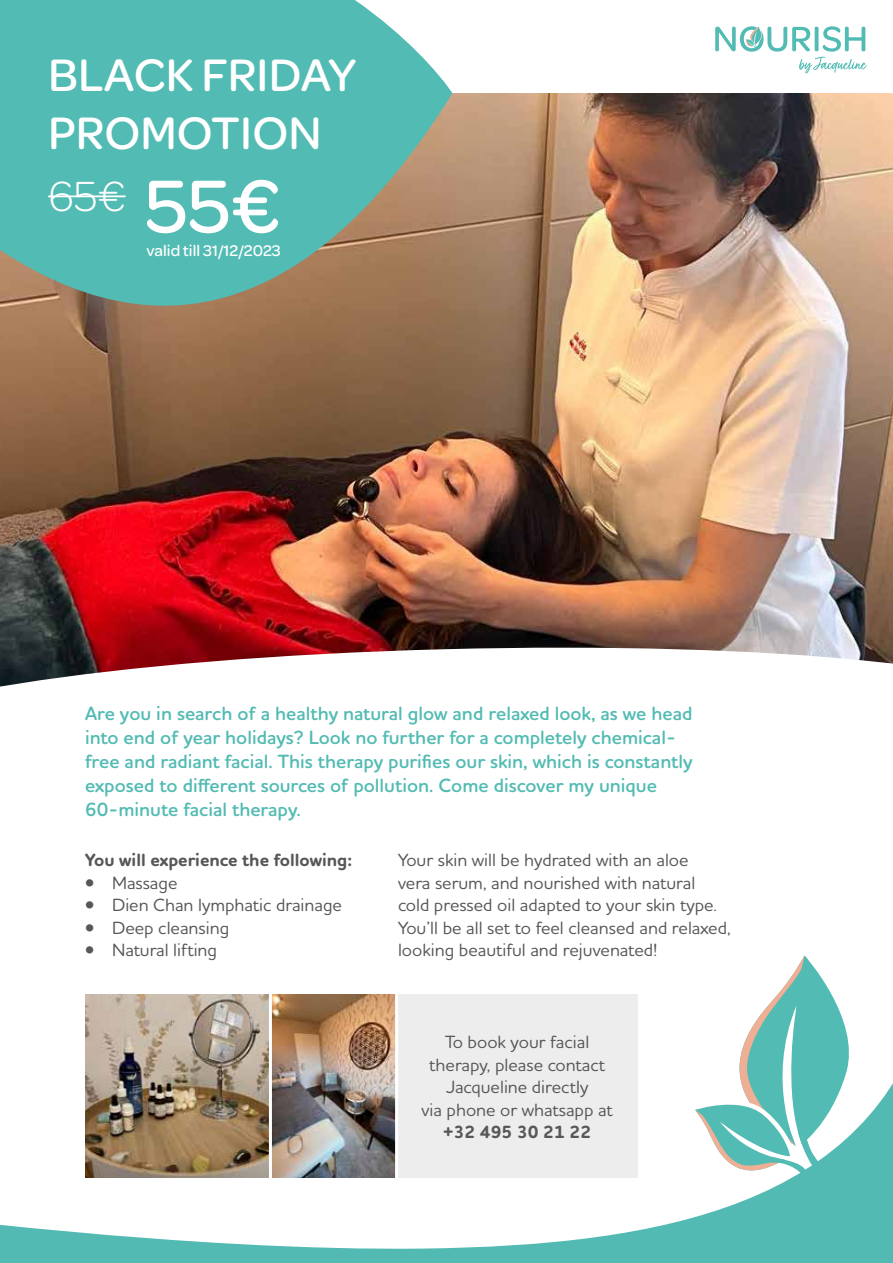
<style>
.page{position:relative;width:893px;height:1263px;background:#fff}
.page>*{position:absolute;margin:0;border:0;box-sizing:border-box;transform-origin:0 0}
.t1{font:500 48.6px/58.2px "Omnes";color:#fff}
.t2{font:300 45px "Omnes";color:#fff}
.t3{font:600 19.5px/24px "Houschka Rounded";color:#52bbb3}
.t4{font:500 18px/22.5px "Houschka Rounded";color:#575756}
.t5{font:700 18px "Houschka Rounded";color:#575756}
.t6{font:500 16.35px "Omnes";color:#fff}
.s1{font-weight:500;font-size:79.65px}
</style>
<div class="page">
<img style="left:0;top:93px;width:893px;height:547px">
<svg style="left:0;top:640px;width:893px;height:47px"></svg>
<svg style="left:0;top:0;width:452px;height:472px;background:#729785"></svg>
<hr style="left:48px;top:195px;width:78px;height:2px;background:#fff">
<svg style="left:715px;top:26px;width:152px;height:47px"></svg>
<svg style="left:0;top:955px;width:893px;height:308px"></svg>
<div style="left:397px;top:995px;width:241px;height:183px;background:#ededed"></div>
<img style="left:85px;top:995px;width:310px;height:183px">
<hr style="left:269px;top:992px;width:3px;height:196px;background:#fff">
<hr style="left:395px;top:992px;width:3px;height:196px;background:#fff">
<h1 class="t1" style="left:48px;top:42px;width:309px">BLACK FRIDAY<br>PROMOTION</h1>
<h2 class="t2" style="left:48px;top:167px;width:234px">65€ <span class="s1">55€</span></h2>
<p class="t6" style="left:147px;top:239px;width:136px">valid till 31/12/2023</p>
<p class="t3" style="left:85px;top:701px;width:609px">Are you in search of a healthy natural glow and relaxed look, as we head into end of year holidays? Look no further for a completely chemical&shy;free and radiant facial. This therapy purifies our skin, which is constantly exposed to different sources of pollution. Come discover my unique 60-minute facial therapy.</p>
<p class="t5" style="left:85px;top:848px;width:269px">You will experience the following:</p>
<p class="t4" style="left:85px;top:871px;width:94px">• Massage</p>
<p class="t4" style="left:85px;top:893px;width:258px">• Dien Chan lymphatic drainage</p>
<p class="t4" style="left:85px;top:916px;width:146px">• Deep cleansing</p>
<p class="t4" style="left:85px;top:938px;width:134px">• Natural lifting</p>
<p class="t4" style="left:398px;top:848px;width:334px">Your skin will be hydrated with an aloe<br>vera serum, and nourished with natural cold pressed oil adapted to your skin type.<br>You’ll be all set to feel cleansed and relaxed, looking beautiful and rejuvenated!</p>
<p class="t4" style="left:422px;top:1030px;width:193px;text-align:center">To book your facial therapy, please contact<br>Jacqueline directly<br>via phone or whatsapp at</p>
<p class="t5" style="left:443px;top:1120px;width:149px">+32 495 30 21 22</p>
</div>
